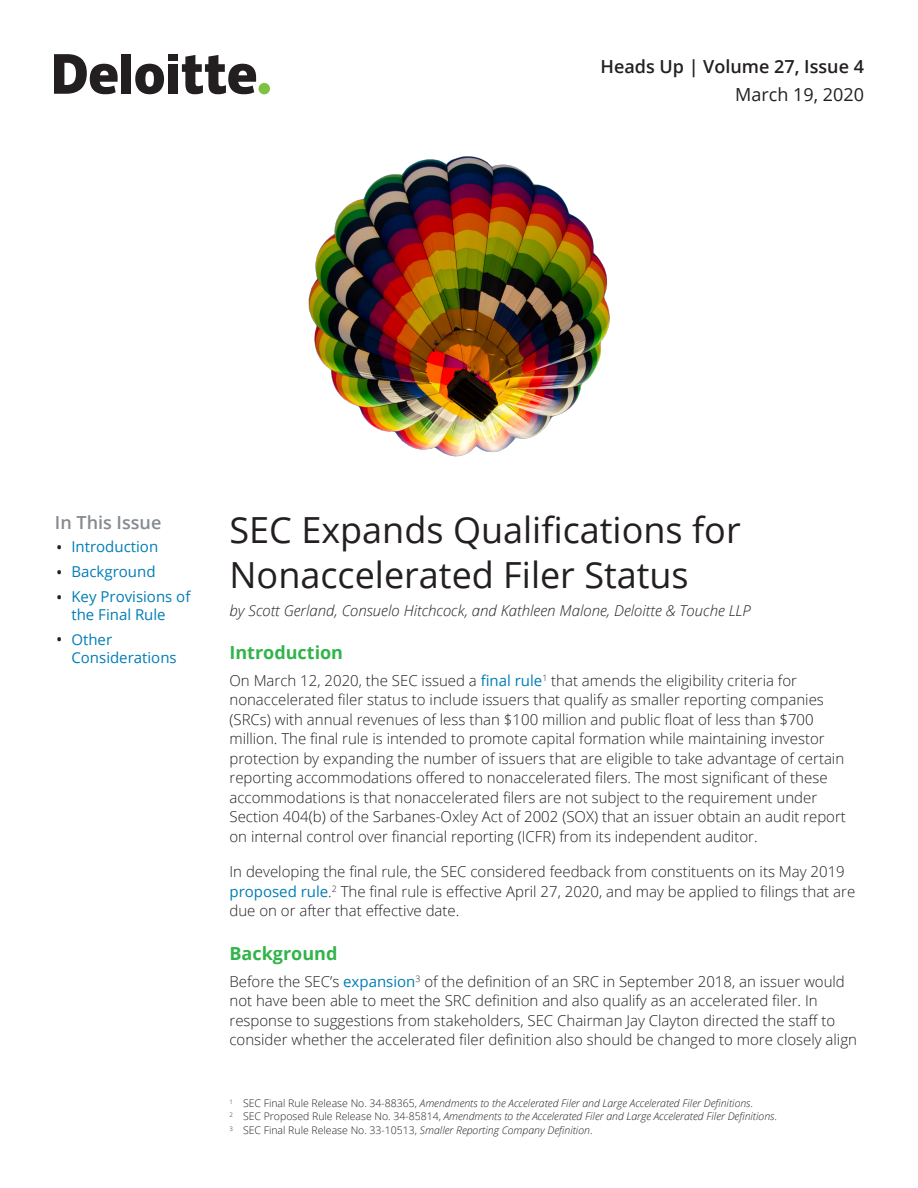
<style>
.page{position:relative;width:918px;height:1188px;background:#fff}
.page>*{position:absolute;margin:0;border:0;box-sizing:border-box;transform-origin:0 0}
.t1{font:36px/45px "Open Sans";color:#231f20}
.t2{font:600 18px "Open Sans";color:#231f20}
.t3{font:700 18px "Open Sans";color:#31b44a}
.t4{font:18px "Open Sans";color:#231f20}
.t5{font:600 18px "Open Sans";color:#868a8e}
.t6{font:300 15px/19.5px "Open Sans";color:#231f20}
.t7{font:15px/18px "Open Sans";color:#007db5;text-align:center}
.t8{font:italic 300 15px "Open Sans";color:#231f20}
.t9{font:italic 300 10.5px/13.5px "Open Sans";color:#231f20}
.s1{font-weight:300;font-size:24px;color:#231f20}
.s2{font-weight:400;color:#007db5}
.s3{font-style:normal}
</style>
<div class="page">
<img style="left:308px;top:156px;width:302px;height:301px">
<div style="left:259px;top:83px;width:11px;height:11px;background:#7fc241;border-radius:50%"></div>
<div style="left:121px;top:54px;width:10px;height:40px;background:#231f20"></div>
<svg style="left:135px;top:64px;width:29px;height:30px"></svg>
<div style="left:168px;top:64px;width:10px;height:30px;background:#231f20"></div>
<div style="left:168px;top:54px;width:10px;height:7px;background:#231f20"></div>
<svg style="left:182px;top:55px;width:74px;height:39px"></svg>
<svg style="left:54px;top:54px;width:64px;height:40px"></svg>
<p class="t2" style="left:600px;top:54px;width:265px">Heads Up | Volume 27, Issue 4</p>
<p class="t4" style="left:735px;top:82px;width:130px">March 19, 2020</p>
<p class="t5" style="left:55px;top:510px;width:108px">In This Issue</p>
<p class="t7" style="left:55px;top:538px;width:105px"><span class="s1">•</span> Introduction</p>
<p class="t7" style="left:55px;top:562px;width:102px"><span class="s1">•</span> Background</p>
<p class="t7" style="left:55px;top:587px;width:137px"><span class="s1">•</span> Key Provisions of the Final Rule</p>
<p class="t7" style="left:71px;top:630px;width:107px;text-align:left;text-indent:-16px"><span class="s1">•</span> Other<br>Considerations</p>
<h1 class="t1" style="left:230px;top:506px;width:513px">SEC Expands Qualifications for<br>Nonaccelerated Filer Status</h1>
<p class="t8" style="left:230px;top:600px;width:523px">by Scott Gerland, Consuelo Hitchcock, and Kathleen Malone, Deloitte &amp; Touche LLP</p>
<p class="t3" style="left:230px;top:640px;width:115px">Introduction</p>
<p class="t6" style="left:230px;top:670px;width:618px">On March 12, 2020, the SEC issued a <span class="s2">final rule</span><sup>1</sup> that amends the eligibility criteria for nonaccelerated filer status to include issuers that qualify as smaller reporting companies (SRCs) with annual revenues of less than $100 million and public float of less than $700 million. The final rule is intended to promote capital formation while maintaining investor protection by expanding the number of issuers that are eligible to take advantage of certain reporting accommodations offered to nonaccelerated filers. The most significant of these accommodations is that nonaccelerated filers are not subject to the requirement under Section 404(b) of the Sarbanes-Oxley Act of 2002 (SOX) that an issuer obtain an audit report on internal control over financial reporting (ICFR) from its independent auditor.</p>
<p class="t6" style="left:230px;top:862px;width:627px">In developing the final rule, the SEC considered feedback from constituents on its May 2019 <span class="s2">proposed rule</span>.<sup>2</sup> The final rule is effective April 27, 2020, and may be applied to filings that are due on or after that effective date.</p>
<p class="t3" style="left:230px;top:941px;width:109px">Background</p>
<p class="t6" style="left:230px;top:971px;width:629px">Before the SEC’s <span class="s2">expansion</span><sup>3</sup> of the definition of an SRC in September 2018, an issuer would not have been able to meet the SRC definition and also qualify as an accelerated filer. In response to suggestions from stakeholders, SEC Chairman Jay Clayton directed the staff to consider whether the accelerated filer definition also should be changed to more closely align</p>
<p class="t9" style="left:230px;top:1096px;width:549px"><sup>1</sup> <span class="s3">SEC Final Rule Release No. 34-88365,</span> Amendments to the Accelerated Filer and Large Accelerated Filer Definitions<span class="s3">.<br></span><sup>2</sup> <span class="s3">SEC Proposed Rule Release No. 34-85814,</span> Amendments to the Accelerated Filer and Large Accelerated Filer Definitions<span class="s3">.<br></span><sup>3</sup> <span class="s3">SEC Final Rule Release No. 33-10513,</span> Smaller Reporting Company Definition<span class="s3">.</span></p>
</div>
